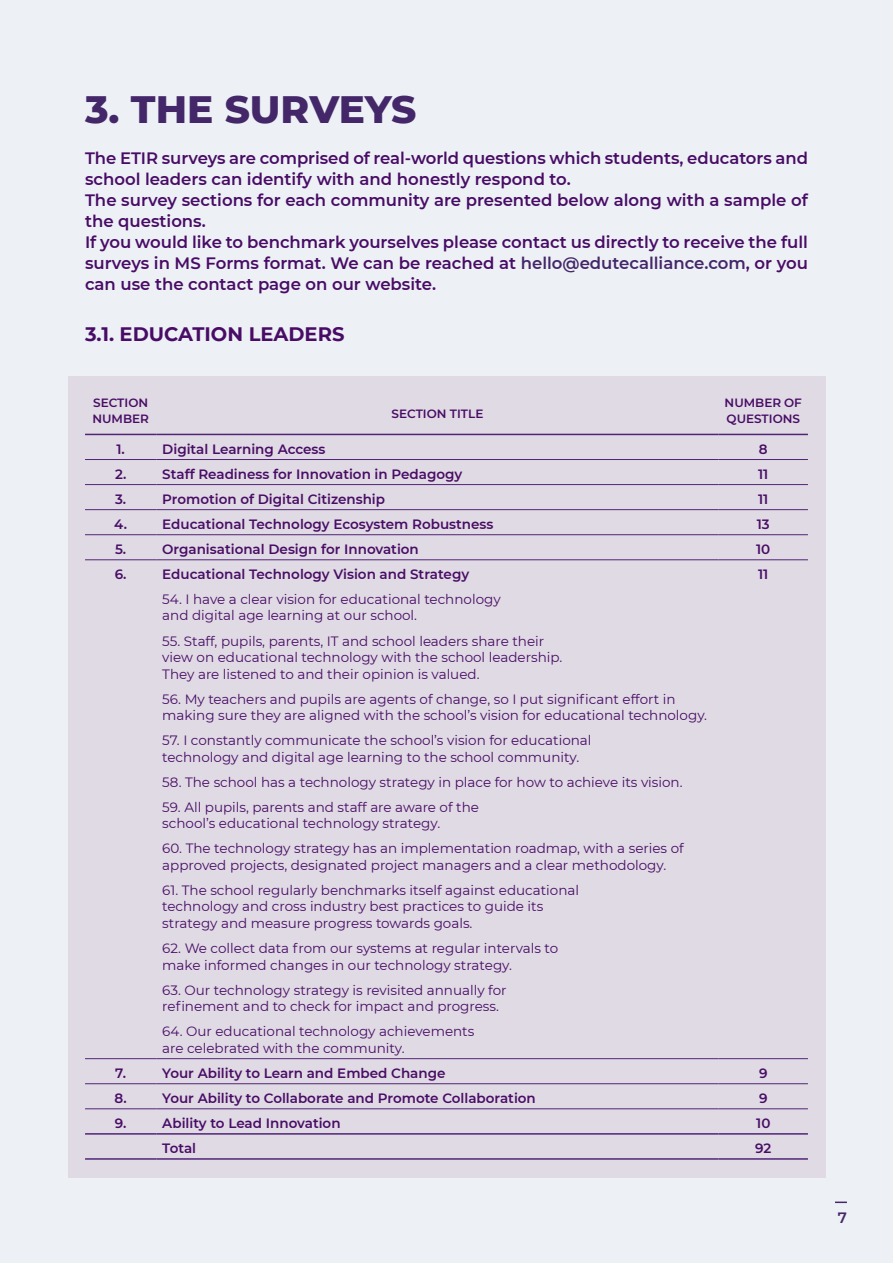
<style>
.page{position:relative;width:893px;height:1263px;background:#edf1f5}
.page>*{position:absolute;margin:0;border:0;box-sizing:border-box;transform-origin:0 0}
.t1{font:800 39px "Montserrat";color:#442769}
.t2{font:700 19.5px "Montserrat";color:#490c66}
.t3{font:600 16.5px/21px "Montserrat";color:#490c66}
.t4{font:600 15px "Montserrat";color:#442769}
.t5{font:13.5px/16.5px "Montserrat";color:#490c66}
.t6{font:600 13.5px "Montserrat";color:#490c66}
.t7{font:600 12px/16.5px "Montserrat";color:#490c66}
.s1{color:#442769}
</style>
<div class="page">
<svg style="left:835px;top:1201px;width:12px;height:2px"></svg>
<div style="left:68px;top:376px;width:758px;height:802px;background:#dfdae3"></div>
<hr style="left:85px;top:459px;width:71px;height:1px;background:#522478">
<hr style="left:156px;top:459px;width:563px;height:1px;background:#522478">
<hr style="left:719px;top:459px;width:89px;height:1px;background:#522478">
<hr style="left:85px;top:484px;width:71px;height:1px;background:#522478">
<hr style="left:156px;top:484px;width:563px;height:1px;background:#522478">
<hr style="left:719px;top:484px;width:89px;height:1px;background:#522478">
<hr style="left:85px;top:509px;width:71px;height:1px;background:#522478">
<hr style="left:156px;top:509px;width:563px;height:1px;background:#522478">
<hr style="left:719px;top:509px;width:89px;height:1px;background:#522478">
<hr style="left:85px;top:534px;width:71px;height:1px;background:#522478">
<hr style="left:156px;top:534px;width:563px;height:1px;background:#522478">
<hr style="left:719px;top:534px;width:89px;height:1px;background:#522478">
<hr style="left:85px;top:559px;width:71px;height:1px;background:#522478">
<hr style="left:156px;top:559px;width:563px;height:1px;background:#522478">
<hr style="left:719px;top:559px;width:89px;height:1px;background:#522478">
<hr style="left:85px;top:1058px;width:71px;height:1px;background:#522478">
<hr style="left:156px;top:1058px;width:563px;height:1px;background:#522478">
<hr style="left:719px;top:1058px;width:89px;height:1px;background:#522478">
<hr style="left:85px;top:1083px;width:71px;height:1px;background:#522478">
<hr style="left:156px;top:1083px;width:563px;height:1px;background:#522478">
<hr style="left:719px;top:1083px;width:89px;height:1px;background:#522478">
<hr style="left:85px;top:1108px;width:71px;height:1px;background:#522478">
<hr style="left:156px;top:1108px;width:563px;height:1px;background:#522478">
<hr style="left:719px;top:1108px;width:89px;height:1px;background:#522478">
<hr style="left:85px;top:434px;width:71px;height:1px;background:#522478">
<hr style="left:156px;top:434px;width:563px;height:1px;background:#522478">
<hr style="left:719px;top:434px;width:89px;height:1px;background:#522478">
<hr style="left:85px;top:1133px;width:71px;height:1px;background:#522478">
<hr style="left:156px;top:1133px;width:563px;height:1px;background:#522478">
<hr style="left:719px;top:1133px;width:89px;height:1px;background:#522478">
<hr style="left:85px;top:1158px;width:71px;height:2px;background:#522478">
<hr style="left:156px;top:1158px;width:563px;height:2px;background:#522478">
<hr style="left:719px;top:1158px;width:89px;height:2px;background:#522478">
<h1 class="t1" style="left:85px;top:87px;width:333px">3. THE SURVEYS</h1>
<p class="t3" style="left:85px;top:147px;width:724px">The ETIR surveys are comprised of real-world questions which students, educators and school leaders can identify with and honestly respond to.<br>The survey sections for each community are presented below along with a sample of the questions.<br>If you would like to benchmark yourselves please contact us directly to receive the full surveys in MS Forms format. We can be reached at <span class="s1">hello@edutecalliance.com</span>, or you can use the contact page on our website.</p>
<h2 class="t2" style="left:85px;top:327px;width:261px">3.1. EDUCATION LEADERS</h2>
<p class="t7" style="left:92px;top:394px;width:58px">SECTION<br>NUMBER</p>
<p class="t7" style="left:391px;top:404px;width:93px">SECTION TITLE</p>
<p class="t7" style="left:725px;top:394px;width:79px">NUMBER OF<br>QUESTIONS</p>
<p class="t6" style="left:116px;top:439px;width:10px">1.</p>
<p class="t6" style="left:162px;top:439px;width:165px">Digital Learning Access</p>
<p class="t6" style="left:759px;top:439px;width:10px">8</p>
<p class="t6" style="left:115px;top:464px;width:13px">2.</p>
<p class="t6" style="left:162px;top:464px;width:302px">Staff Readiness for Innovation in Pedagogy</p>
<p class="t6" style="left:758px;top:464px;width:12px">11</p>
<p class="t6" style="left:115px;top:489px;width:13px">3.</p>
<p class="t6" style="left:162px;top:489px;width:224px">Promotion of Digital Citizenship</p>
<p class="t6" style="left:758px;top:489px;width:12px">11</p>
<p class="t6" style="left:114px;top:514px;width:14px">4.</p>
<p class="t6" style="left:162px;top:514px;width:333px">Educational Technology Ecosystem Robustness</p>
<p class="t6" style="left:757px;top:514px;width:15px">13</p>
<p class="t6" style="left:115px;top:539px;width:13px">5.</p>
<p class="t6" style="left:162px;top:539px;width:258px">Organisational Design for Innovation</p>
<p class="t6" style="left:756px;top:539px;width:16px">10</p>
<p class="t6" style="left:115px;top:564px;width:13px">6.</p>
<p class="t6" style="left:162px;top:564px;width:308px">Educational Technology Vision and Strategy</p>
<p class="t6" style="left:758px;top:564px;width:12px">11</p>
<p class="t5" style="left:162px;top:592px;width:340px">54. I have a clear vision for educational technology and digital age learning at our school.</p>
<p class="t5" style="left:162px;top:633px;width:401px">55. Staff, pupils, parents, IT and school leaders share their view on educational technology with the school leadership.<br>They are listened to and their opinion is valued.</p>
<p class="t5" style="left:162px;top:690px;width:546px">56. My teachers and pupils are agents of change, so I put significant effort in making sure they are aligned with the school’s vision for educational technology.</p>
<p class="t5" style="left:162px;top:733px;width:431px">57. I constantly communicate the school’s vision for educational technology and digital age learning to the school community.</p>
<p class="t5" style="left:162px;top:775px;width:522px">58. The school has a technology strategy in place for how to achieve its vision.</p>
<p class="t5" style="left:162px;top:800px;width:318px">59. All pupils, parents and staff are aware of the school’s educational technology strategy.</p>
<p class="t5" style="left:162px;top:841px;width:523px">60. The technology strategy has an implementation roadmap, with a series of approved projects, designated project managers and a clear methodology.</p>
<p class="t5" style="left:162px;top:883px;width:418px">61. The school regularly benchmarks itself against educational technology and cross industry best practices to guide its strategy and measure progress towards goals.</p>
<p class="t5" style="left:162px;top:941px;width:397px">62. We collect data from our systems at regular intervals to make informed changes in our technology strategy.</p>
<p class="t5" style="left:162px;top:983px;width:346px">63. Our technology strategy is revisited annually for refinement and to check for impact and progress.</p>
<p class="t5" style="left:162px;top:1024px;width:314px">64. Our educational technology achievements are celebrated with the community.</p>
<p class="t6" style="left:115px;top:1063px;width:12px">7.</p>
<p class="t6" style="left:162px;top:1063px;width:285px">Your Ability to Learn and Embed Change</p>
<p class="t6" style="left:759px;top:1063px;width:10px">9</p>
<p class="t6" style="left:115px;top:1088px;width:14px">8.</p>
<p class="t6" style="left:162px;top:1088px;width:375px">Your Ability to Collaborate and Promote Collaboration</p>
<p class="t6" style="left:759px;top:1088px;width:10px">9</p>
<p class="t6" style="left:115px;top:1113px;width:13px">9.</p>
<p class="t6" style="left:162px;top:1113px;width:180px">Ability to Lead Innovation</p>
<p class="t6" style="left:756px;top:1113px;width:16px">10</p>
<p class="t6" style="left:162px;top:1138px;width:35px">Total</p>
<p class="t6" style="left:755px;top:1138px;width:18px">92</p>
<p class="t4" style="left:838px;top:1209px;width:11px">7</p>
</div>
